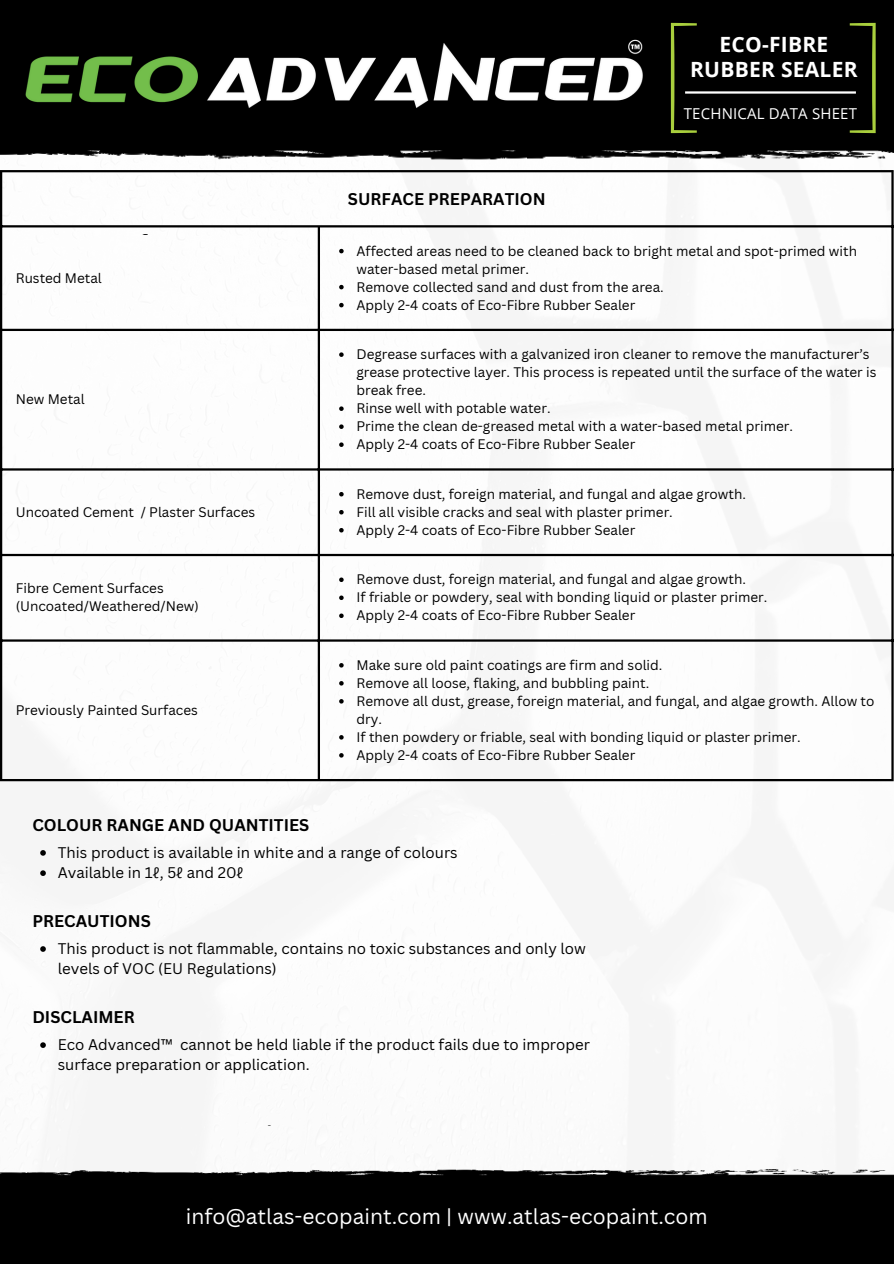
<style>
.page{position:relative;width:894px;height:1264px;background:#fff}
.page>*{position:absolute;margin:0;border:0;box-sizing:border-box;transform-origin:0 0}
.t1{font:21px "Canva Sans";color:#fff}
.t2{font:700 21px/24.8px "Open Sans";letter-spacing:.01em;color:#fff;text-align:center}
.t3{font:700 16.5px "Canva Sans";color:#000}
.t4{font:15px/20.2px "Canva Sans";color:#000}
.t5{font:15px "Open Sans";letter-spacing:.015em;color:#fff}
.t6{font:13.5px/18px "Canva Sans";color:#000}
</style>
<div class="page">
<img style="left:0;top:234px;width:893px;height:1029px">
<img style="left:0;top:1125px;width:893px;height:137px">
<svg style="left:339px;top:249px;width:4px;height:4px"></svg>
<svg style="left:339px;top:285px;width:4px;height:4px"></svg>
<svg style="left:339px;top:303px;width:4px;height:4px"></svg>
<svg style="left:339px;top:352px;width:4px;height:5px"></svg>
<svg style="left:339px;top:406px;width:4px;height:5px"></svg>
<svg style="left:339px;top:424px;width:4px;height:5px"></svg>
<svg style="left:339px;top:442px;width:4px;height:5px"></svg>
<svg style="left:339px;top:492px;width:4px;height:4px"></svg>
<svg style="left:339px;top:510px;width:4px;height:4px"></svg>
<svg style="left:339px;top:528px;width:4px;height:4px"></svg>
<svg style="left:339px;top:577px;width:4px;height:5px"></svg>
<svg style="left:339px;top:595px;width:4px;height:5px"></svg>
<svg style="left:339px;top:613px;width:4px;height:5px"></svg>
<svg style="left:339px;top:663px;width:4px;height:4px"></svg>
<svg style="left:339px;top:681px;width:4px;height:4px"></svg>
<svg style="left:339px;top:699px;width:4px;height:4px"></svg>
<svg style="left:339px;top:735px;width:4px;height:4px"></svg>
<svg style="left:339px;top:753px;width:4px;height:4px"></svg>
<hr style="left:0;top:172px;width:2px;height:607px;background:#000">
<hr style="left:317px;top:227px;width:3px;height:552px;background:#000">
<hr style="left:891px;top:172px;width:2px;height:607px;background:#000">
<hr style="left:0;top:329px;width:893px;height:2px;background:#000">
<hr style="left:0;top:468px;width:893px;height:2px;background:#000">
<hr style="left:0;top:554px;width:893px;height:2px;background:#000">
<hr style="left:0;top:639px;width:893px;height:2px;background:#000">
<hr style="left:0;top:779px;width:893px;height:2px;background:#000">
<svg style="left:40px;top:850px;width:6px;height:5px"></svg>
<svg style="left:40px;top:870px;width:6px;height:6px"></svg>
<svg style="left:40px;top:946px;width:6px;height:5px"></svg>
<svg style="left:40px;top:1042px;width:6px;height:5px"></svg>
<img style="left:0;top:0;width:893px;height:234px">
<svg style="left:670px;top:23px;width:26px;height:110px;background:#1d240a"></svg>
<svg style="left:849px;top:23px;width:26px;height:110px;background:#191f09"></svg>
<hr style="left:685px;top:91px;width:170px;height:3px;background:#fff">
<img style="left:21px;top:33px;width:630px;height:80px">
<p class="t2" style="left:690px;top:31px;width:169px">ECO-FIBRE<br>RUBBER SEALER</p>
<p class="t6" style="left:16px;top:268px;width:88px">Rusted Metal</p>
<p class="t6" style="left:16px;top:390px;width:70px">New Metal</p>
<p class="t6" style="left:16px;top:502px;width:241px">Uncoated Cement / Plaster Surfaces</p>
<p class="t6" style="left:16px;top:579px;width:184px">Fibre Cement Surfaces (Uncoated/Weathered/New)</p>
<p class="t6" style="left:16px;top:700px;width:183px">Previously Painted Surfaces</p>
<p class="t3" style="left:348px;top:187px;width:199px">SURFACE PREPARATION</p>
<h3 class="t5" style="left:683px;top:103px;width:175px">TECHNICAL DATA SHEET</h3>
<p class="t6" style="left:356px;top:241px;width:502px">Affected areas need to be cleaned back to bright metal and spot-primed with water-based metal primer.</p>
<h1 class="t6" style="left:356px;top:277px;width:309px">Remove collected sand and dust from the area.</h1>
<h4 class="t6" style="left:356px;top:295px;width:280px">Apply 2-4 coats of Eco-Fibre Rubber Sealer</h4>
<p class="t6" style="left:356px;top:345px;width:521px">Degrease surfaces with a galvanized iron cleaner to remove the manufacturer’s grease protective layer. This process is repeated until the surface of the water is break free.</p>
<p class="t6" style="left:356px;top:399px;width:195px">Rinse well with potable water.</p>
<p class="t6" style="left:356px;top:417px;width:438px">Prime the clean de-greased metal with a water-based metal primer.</p>
<p class="t6" style="left:356px;top:435px;width:280px">Apply 2-4 coats of Eco-Fibre Rubber Sealer</p>
<p class="t6" style="left:356px;top:484px;width:391px">Remove dust, foreign material, and fungal and algae growth.</p>
<p class="t6" style="left:356px;top:502px;width:318px">Fill all visible cracks and seal with plaster primer.</p>
<p class="t6" style="left:356px;top:520px;width:280px">Apply 2-4 coats of Eco-Fibre Rubber Sealer</p>
<p class="t6" style="left:356px;top:570px;width:391px">Remove dust, foreign material, and fungal and algae growth.</p>
<p class="t6" style="left:356px;top:588px;width:412px">If friable or powdery, seal with bonding liquid or plaster primer.</p>
<p class="t6" style="left:356px;top:606px;width:280px">Apply 2-4 coats of Eco-Fibre Rubber Sealer</p>
<p class="t6" style="left:356px;top:655px;width:307px">Make sure old paint coatings are firm and solid.</p>
<p class="t6" style="left:356px;top:673px;width:294px">Remove all loose, flaking, and bubbling paint.</p>
<p class="t6" style="left:356px;top:691px;width:519px">Remove all dust, grease, foreign material, and fungal, and algae growth. Allow to dry.</p>
<p class="t6" style="left:356px;top:727px;width:445px">If then powdery or friable, seal with bonding liquid or plaster primer.</p>
<p class="t6" style="left:356px;top:745px;width:280px">Apply 2-4 coats of Eco-Fibre Rubber Sealer</p>
<p class="t3" style="left:32px;top:813px;width:278px">COLOUR RANGE AND QUANTITIES</p>
<p class="t4" style="left:58px;top:842px;width:401px">This product is available in white and a range of colours</p>
<p class="t4" style="left:58px;top:862px;width:187px">Available in 1ℓ, 5ℓ and 20ℓ</p>
<p class="t3" style="left:32px;top:909px;width:120px">PRECAUTIONS</p>
<p class="t4" style="left:58px;top:938px;width:529px">This product is not flammable, contains no toxic substances and only low levels of VOC (EU Regulations)</p>
<h3 class="t3" style="left:32px;top:1005px;width:104px">DISCLAIMER</h3>
<p class="t4" style="left:58px;top:1034px;width:533px">Eco Advanced™ cannot be held liable if the product fails due to improper surface preparation or application.</p>
<p class="t1" style="left:186px;top:1201px;width:523px">info@atlas-ecopaint.com | www.atlas-ecopaint.com</p>
</div>
